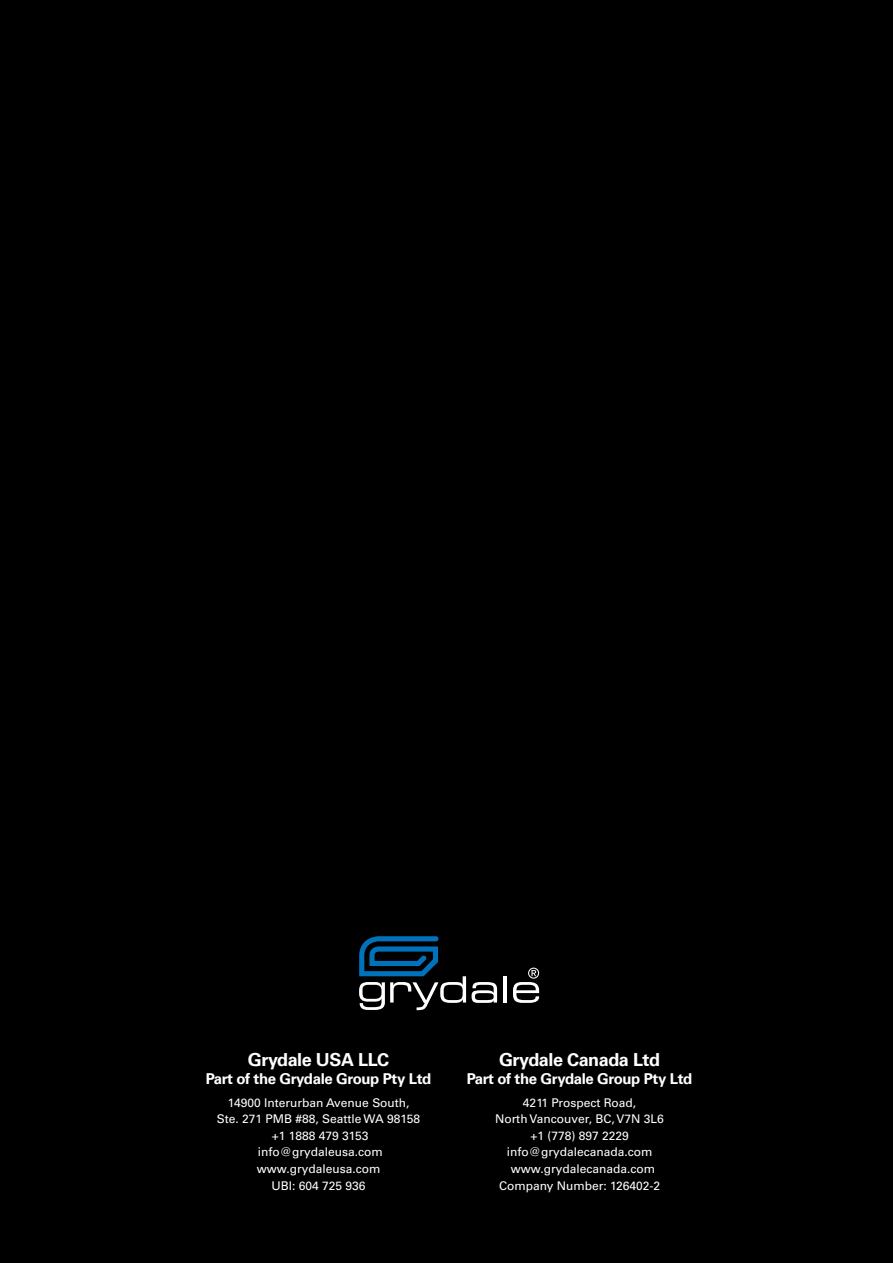
<style>
.page{position:relative;width:893px;height:1263px;background:#000}
.page>*{position:absolute;margin:0;border:0;box-sizing:border-box;transform-origin:0 0}
.t1{font:700 18px "Univers LT Pro 65";letter-spacing:-.025em;color:#fff}
.t2{font:700 15px "Univers LT Pro 65";letter-spacing:-.025em;color:#fff}
.t3{font:12px/16.5px "Univers LT Pro 55 Roman";color:#fff;text-align:center}
</style>
<div class="page">
<svg style="left:513px;top:968px;width:26px;height:35px"></svg>
<hr style="left:504px;top:976px;width:3px;height:26px;background:#fff">
<svg style="left:472px;top:982px;width:25px;height:21px"></svg>
<svg style="left:359px;top:936px;width:107px;height:74px"></svg>
<h1 class="t1" style="left:248px;top:1046px;width:143px">Grydale USA LLC</h1>
<p class="t2" style="left:206px;top:1068px;width:227px">Part of the Grydale Group Pty Ltd</p>
<p class="t3" style="left:217px;top:1094px;width:205px">14900 Interurban Avenue South,<br>Ste. 271 PMB #88, Seattle WA 98158 +1 1888 479 3153 info@grydaleusa.com www.grydaleusa.com<br>UBI: 604 725 936</p>
<h1 class="t1" style="left:499px;top:1046px;width:163px">Grydale Canada Ltd</h1>
<p class="t2" style="left:467px;top:1068px;width:227px">Part of the Grydale Group Pty Ltd</p>
<p class="t3" style="left:495px;top:1094px;width:170px">4211 Prospect Road,<br>North Vancouver, BC, V7N 3L6 +1 (778) 897 2229 info@grydalecanada.com www.grydalecanada.com<br>Company Number: 126402-2</p>
</div>
